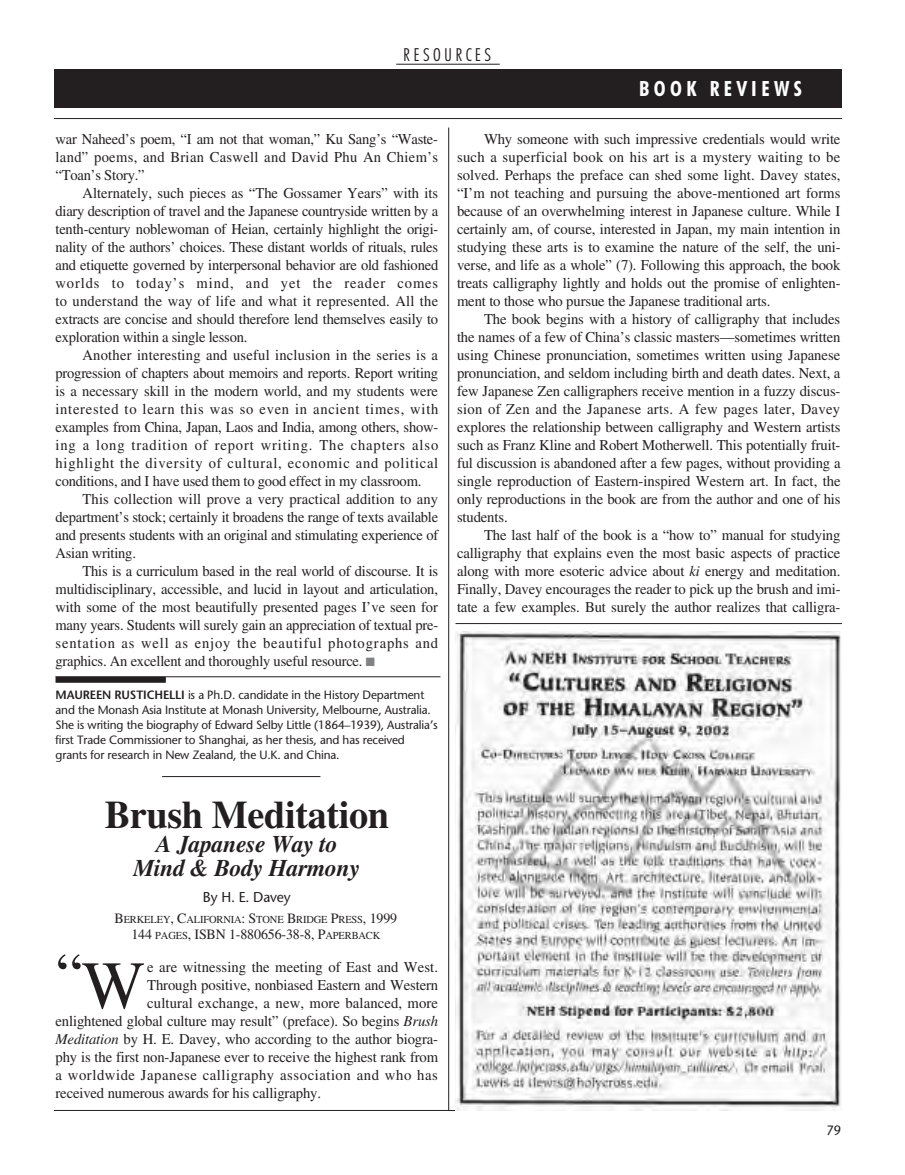
<style>
.page{position:relative;width:905px;height:1175px;background:#fff}
.page>*{position:absolute;margin:0;border:0;box-sizing:border-box;transform-origin:0 0}
.t1{font:61.8px "EAA Times";color:#231f20}
.t2{font:700 39px "EAA Times";letter-spacing:-.01em;color:#231f20}
.t3{font:italic 700 24px/24px "EAA Times";letter-spacing:-.01em;color:#231f20;text-align:center}
.t4{font:700 condensed 21px "Futura BT";letter-spacing:.21em;color:#fff}
.t5{font:300 condensed 18px "Futura BT";letter-spacing:.185em;color:#231f20}
.t6{font:15px/18px "EAA Times";letter-spacing:-.01em;color:#231f20;text-align:justify}
.t7{font:15px "EAA Times";letter-spacing:.035em;color:#231f20}
.t8{font:14.25px "EAA Times";letter-spacing:-.01em;color:#231f20}
.t9{font:14.25px "Stone Sans";letter-spacing:-.01em;color:#231f20}
.t10{font:13.5px "Stone Sans";color:#231f20;scale:.95 1}
.t11{font:12px/15px "Stone Sans";letter-spacing:-.01em;color:#231f20}
.t12{font:10.65px "EAA Times";letter-spacing:-.015em;color:#231f20}
.s1{color:#808285}
.s2{font-weight:600}
.s3{font-size:14.25px}
.s4{font-size:10.65px}
.s5{font-size:67.95px}
.s6{font-style:italic}
</style>
<div class="page">
<div style="left:54px;top:69px;width:787px;height:39px;background:#231f20"></div>
<hr style="left:54px;top:118px;width:788px;height:1px;background:#231f20">
<hr style="left:396px;top:64px;width:104px;height:1px;background:#231f20">
<hr style="left:448px;top:128px;width:1px;height:982px;background:#231f20">
<hr style="left:54px;top:1110px;width:788px;height:1px;background:#231f20">
<hr style="left:56px;top:676px;width:384px;height:1px;background:#231f20">
<div style="left:56px;top:676px;width:110px;height:6px;background:#231f20"></div>
<hr style="left:162px;top:776px;width:158px;height:1px;background:#231f20">
<img style="left:455px;top:631px;width:386px;height:479px">
<hr style="left:455px;top:623px;width:387px;height:1px;background:#231f20">
<p class="t5" style="left:403px;top:44px;width:89px">RESOURCES</p>
<h3 class="t4" style="left:639px;top:75px;width:164px">BOOK REVIEWS</h3>
<p class="t6" style="left:55px;top:130px;width:384px">war Naheed’s poem, “I am not that woman,” Ku Sang’s “Waste&shy;land” poems, and Brian Caswell and David Phu An Chiem’s “Toan’s Story.”</p>
<p class="t6" style="left:55px;top:184px;width:384px;text-indent:27px">Alternately, such pieces as “The Gossamer Years” with its diary description of travel and the Japanese countryside written by a tenth-century noblewoman of Heian, certainly highlight the origi&shy;nality of the authors’ choices. These distant worlds of rituals, rules and etiquette governed by interpersonal behavior are old fashioned worlds to today’s mind, and yet the reader comes to understand the way of life and what it represented. All the extracts are concise and should therefore lend themselves easily to exploration within a single lesson.</p>
<p class="t6" style="left:55px;top:346px;width:384px;text-indent:27px">Another interesting and useful inclusion in the series is a progression of chapters about memoirs and reports. Report writing is a necessary skill in the modern world, and my students were interested to learn this was so even in ancient times, with examples from China, Japan, Laos and India, among others, show&shy;ing a long tradition of report writing. The chapters also highlight the diversity of cultural, economic and political conditions, and I have used them to good effect in my classroom.</p>
<p class="t6" style="left:55px;top:490px;width:384px;text-indent:27px">This collection will prove a very practical addition to any department’s stock; certainly it broadens the range of texts available and presents students with an original and stimulating experience of Asian writing.</p>
<p class="t6" style="left:55px;top:562px;width:384px;text-indent:27px">This is a curriculum based in the real world of discourse. It is multidisciplinary, accessible, and lucid in layout and articulation, with some of the most beautifully presented pages I’ve seen for many years. Students will surely gain an appreciation of textual pre&shy;sentation as well as enjoy the beautiful photographs and graphics. An excellent and thoroughly useful resource. <span class="s1">■</span></p>
<p class="t11" style="left:56px;top:687px;width:384px"><span class="s2">MAUREEN RUSTICHELLI</span> is a Ph.D. candidate in the History Department and the Monash Asia Institute at Monash University, Melbourne, Australia.<br>She is writing the biography of Edward Selby Little (1864–1939), Australia’s first Trade Commissioner to Shanghai, as her thesis, and has received grants for research in New Zealand, the U.K. and China.</p>
<h2 class="t2" style="left:105px;top:792px;width:286px">Brush Meditation</h2>
<h3 class="t3" style="left:134px;top:832px;width:228px">A Japanese Way to<br>Mind &amp; Body Harmony</h3>
<p class="t9" style="left:203px;top:888px;width:89px">By H. E. Davey</p>
<p class="t12" style="left:114px;top:913px;width:284px"><span class="s3">B</span>ERKELEY<span class="s3">, C</span>ALIFORNIA<span class="s3">: S</span>TONE <span class="s3">B</span>RIDGE <span class="s3">P</span>RESS<span class="s3">, 1999</span></p>
<p class="t8" style="left:131px;top:926px;width:250px">144 <span class="s4">PAGES</span>, ISBN 1-880656-38-8, P<span class="s4">APERBACK</span></p>
<h1 class="t1" style="left:56px;top:940px;width:91px">“<span class="s5">W</span></h1>
<p class="t6" style="left:147px;top:958px;width:292px">e are witnessing the meeting of East and West.</p>
<p class="t6" style="left:147px;top:976px;width:292px">Through positive, nonbiased Eastern and Western</p>
<p class="t6" style="left:147px;top:994px;width:292px">cultural exchange, a new, more balanced, more</p>
<p class="t6" style="left:55px;top:1012px;width:384px">enlightened global culture may result” (preface). So begins <span class="s6">Brush</span></p>
<p class="t6" style="left:55px;top:1030px;width:384px"><span class="s6">Meditation</span> by H. E. Davey, who according to the author biogra-</p>
<p class="t6" style="left:55px;top:1048px;width:384px">phy is the first non-Japanese ever to receive the highest rank from</p>
<p class="t7" style="left:55px;top:1067px;width:384px">a worldwide Japanese calligraphy association and who has</p>
<p class="t6" style="left:56px;top:1084px;width:267px">received numerous awards for his calligraphy.</p>
<p class="t6" style="left:457px;top:130px;width:385px;text-indent:27px">Why someone with such impressive credentials would write such a superficial book on his art is a mystery waiting to be solved. Perhaps the preface can shed some light. Davey states, “I’m not teaching and pursuing the above-mentioned art forms because of an overwhelming interest in Japanese culture. While I certainly am, of course, interested in Japan, my main intention in studying these arts is to examine the nature of the self, the uni&shy;verse, and life as a whole” (7). Following this approach, the book treats calligraphy lightly and holds out the promise of enlighten&shy;ment to those who pursue the Japanese traditional arts.</p>
<p class="t6" style="left:457px;top:310px;width:385px;text-indent:27px">The book begins with a history of calligraphy that includes the names of a few of China’s classic masters—sometimes written using Chinese pronunciation, sometimes written using Japanese pronunciation, and seldom including birth and death dates. Next, a few Japanese Zen calligraphers receive mention in a fuzzy discus&shy;sion of Zen and the Japanese arts. A few pages later, Davey explores the relationship between calligraphy and Western artists such as Franz Kline and Robert Motherwell. This potentially fruit&shy;ful discussion is abandoned after a few pages, without providing a single reproduction of Eastern-inspired Western art. In fact, the only reproductions in the book are from the author and one of his students.</p>
<p class="t6" style="left:457px;top:526px;width:385px;text-indent:27px">The last half of the book is a “how to” manual for studying calligraphy that explains even the most basic aspects of practice along with more esoteric advice about <span class="s6">ki</span> energy and meditation.<br>Finally, Davey encourages the reader to pick up the brush and imi&shy;tate a few examples. But surely the author realizes that calligra-</p>
<p class="t10" style="left:826px;top:1122px;width:17px">79</p>
</div>
